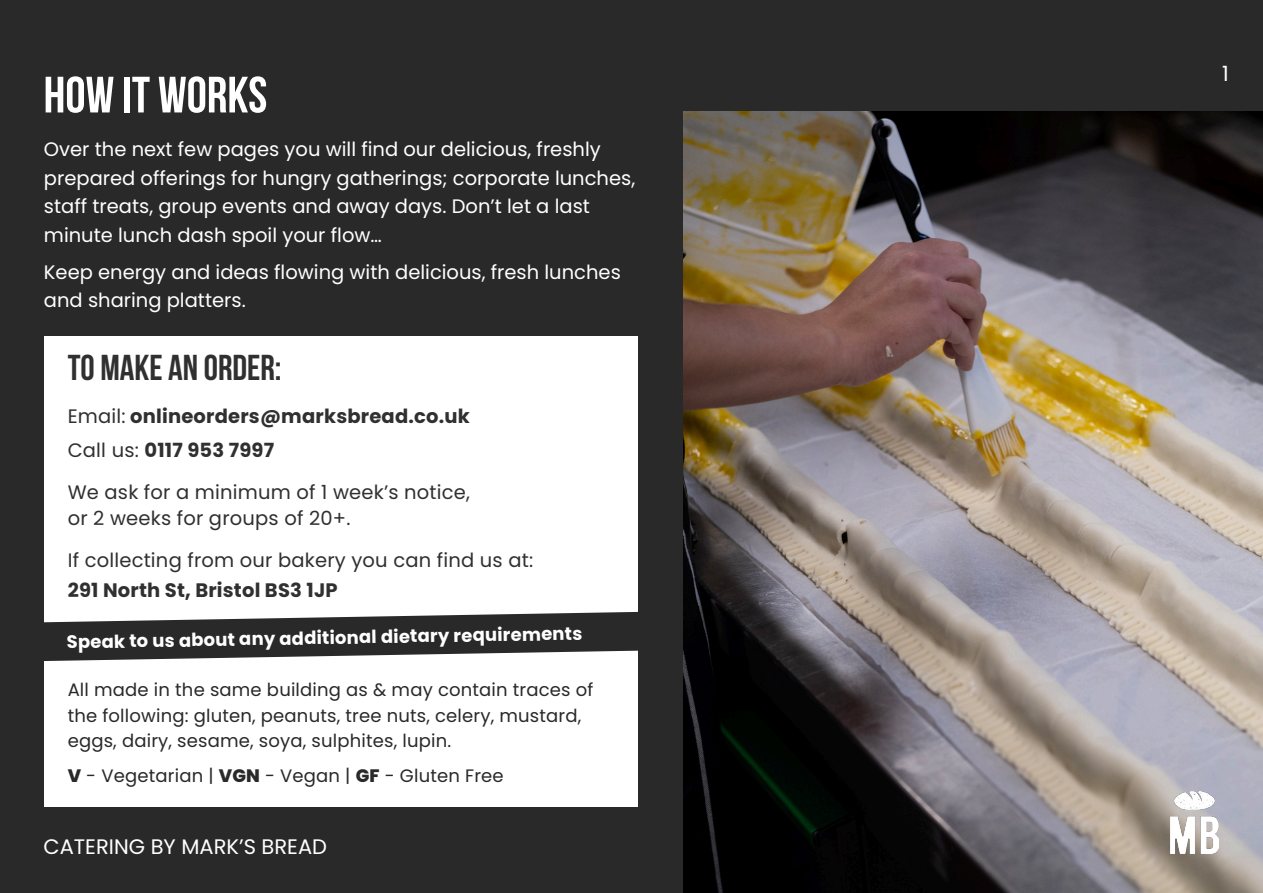
<style>
.page{position:relative;width:1263px;height:893px;background:#292929}
.page>*{position:absolute;margin:0;border:0;box-sizing:border-box;transform-origin:0 0}
.t1{font:700 51px "Bebas Neue";color:#fff}
.t2{font:700 36px "Bebas Neue";color:#303030}
.t3{font:21px "Poppins";color:#fff}
.t4{font:19.5px/28.5px "Poppins";color:#fff}
.t5{font:19.5px/25.5px "Poppins";letter-spacing:.01em;color:#303030}
.t6{font:700 19.5px "Poppins";letter-spacing:.01em;color:#303030}
.t7{font:18px/25.5px "Poppins";letter-spacing:.01em;color:#292929}
.t8{font:700 18px "Poppins";color:#fff}
.s1{font-weight:400}
.s2{font-weight:800}
</style>
<div class="page">
<img style="left:683px;top:112px;width:580px;height:781px">
<div style="left:44px;top:337px;width:594px;height:470px;background:#fff"></div>
<svg style="left:44px;top:612px;width:594px;height:49px"></svg>
<img style="left:1171px;top:792px;width:48px;height:62px">
<p class="t1" style="left:44px;top:67px;width:225px">HOW IT WORKS</p>
<p class="t4" style="left:44px;top:135px;width:593px">Over the next few pages you will find our delicious, freshly prepared offerings for hungry gatherings; corporate lunches, staff treats, group events and away days. Don’t let a last minute lunch dash spoil your flow…</p>
<p class="t4" style="left:44px;top:258px;width:578px">Keep energy and ideas flowing with delicious, fresh lunches and sharing platters.</p>
<p class="t2" style="left:68px;top:348px;width:215px">TO MAKE AN ORDER:</p>
<p class="t6" style="left:68px;top:404px;width:404px"><span class="s1">Email:</span> onlineorders@marksbread.co.uk</p>
<p class="t6" style="left:68px;top:438px;width:208px"><span class="s1">Call us:</span> 0117 953 7997</p>
<p class="t5" style="left:68px;top:480px;width:404px">We ask for a minimum of 1 week’s notice, or 2 weeks for groups of 20+.</p>
<p class="t5" style="left:68px;top:548px;width:467px">If collecting from our bakery you can find us at:</p>
<p class="t6" style="left:68px;top:579px;width:271px">291 North St, Bristol BS3 1JP</p>
<p class="t8" style="left:66px;top:632px;width:517px;rotate:-1deg">Speak to us about any additional dietary requirements</p>
<p class="t7" style="left:68px;top:677px;width:527px">All made in the same building as &amp; may contain traces of the following: gluten, peanuts, tree nuts, celery, mustard, eggs, dairy, sesame, soya, sulphites, lupin.</p>
<p class="t7" style="left:68px;top:763px;width:438px"><span class="s2">V</span> - Vegetarian | <span class="s2">VGN</span> - Vegan | <span class="s2">GF</span> - Gluten Free</p>
<p class="t3" style="left:44px;top:834px;width:285px">CATERING BY MARK’S BREAD</p>
<p class="t3" style="left:1222px;top:61px;width:8px">1</p>
</div>
